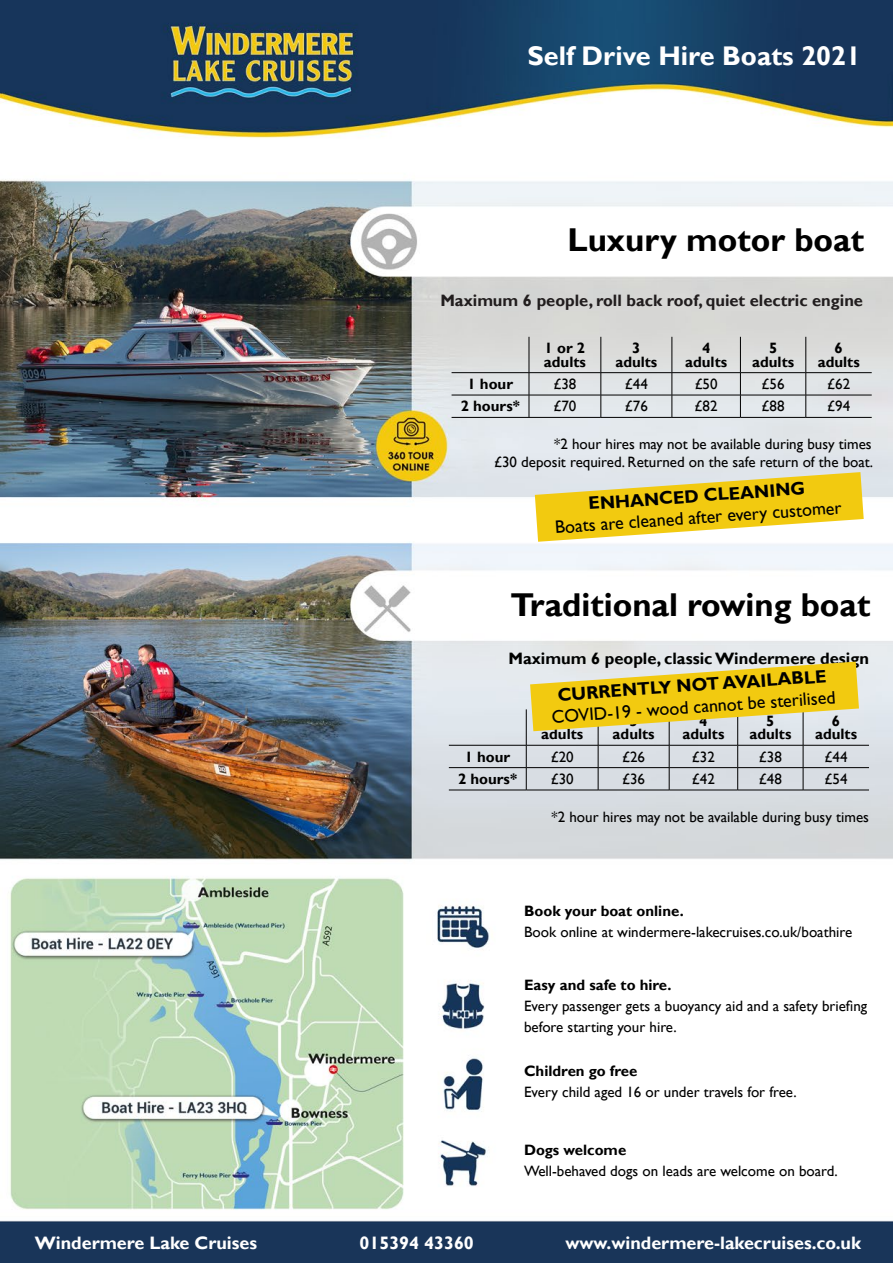
<style>
.page{position:relative;width:893px;height:1263px;background:#fff}
.page>*{position:absolute;margin:0;border:0;box-sizing:border-box;transform-origin:0 0}
.t1{font:700 33px "Gill Sans";color:#000}
.t2{font:700 27px "Gill Sans";color:#fff}
.t3{font:700 18px "Gill Sans";color:#fff}
.t4{font:18px "Gill Sans";color:#000}
.t5{font:700 18px "Gill Sans";color:#000}
.t6{font:700 16.5px "Gill Sans";color:#211d1e}
.t7{font:700 16.5px "Gill Sans";color:#000100}
.t8{font:15px/18px "Gill Sans";color:#000;text-align:right}
.t9{font:700 15px/13.5px "Gill Sans";color:#000;text-align:center}
</style>
<div class="page">
<img style="left:0;top:0;width:893px;height:1224px">
<hr style="left:529px;top:337px;width:1px;height:35px;background:#000">
<hr style="left:601px;top:337px;width:1px;height:35px;background:#000">
<hr style="left:672px;top:337px;width:1px;height:35px;background:#000">
<hr style="left:740px;top:337px;width:1px;height:35px;background:#000">
<hr style="left:805px;top:337px;width:1px;height:35px;background:#000">
<hr style="left:452px;top:372px;width:77px;height:1px;background:#000">
<hr style="left:529px;top:372px;width:72px;height:1px;background:#000">
<hr style="left:601px;top:372px;width:71px;height:1px;background:#000">
<hr style="left:672px;top:372px;width:68px;height:1px;background:#000">
<hr style="left:740px;top:372px;width:66px;height:1px;background:#000">
<hr style="left:806px;top:372px;width:66px;height:1px;background:#000">
<hr style="left:452px;top:395px;width:77px;height:1px;background:#000">
<hr style="left:529px;top:395px;width:72px;height:1px;background:#000">
<svg style="left:529px;top:373px;width:1px;height:44px"></svg>
<hr style="left:601px;top:395px;width:71px;height:1px;background:#000">
<svg style="left:601px;top:373px;width:1px;height:44px"></svg>
<hr style="left:672px;top:395px;width:68px;height:1px;background:#000">
<svg style="left:672px;top:373px;width:1px;height:44px"></svg>
<hr style="left:740px;top:395px;width:66px;height:1px;background:#000">
<svg style="left:740px;top:373px;width:1px;height:44px"></svg>
<hr style="left:806px;top:395px;width:66px;height:1px;background:#000">
<svg style="left:805px;top:373px;width:1px;height:44px"></svg>
<hr style="left:452px;top:417px;width:77px;height:1px;background:#000">
<hr style="left:529px;top:417px;width:72px;height:1px;background:#000">
<hr style="left:601px;top:417px;width:71px;height:1px;background:#000">
<hr style="left:672px;top:417px;width:68px;height:1px;background:#000">
<hr style="left:740px;top:417px;width:66px;height:1px;background:#000">
<hr style="left:806px;top:417px;width:66px;height:1px;background:#000">
<div style="left:0;top:1224px;width:893px;height:39px;background:#193559"></div>
<hr style="left:526px;top:709px;width:1px;height:36px;background:#000">
<hr style="left:598px;top:709px;width:1px;height:36px;background:#000">
<hr style="left:669px;top:709px;width:1px;height:36px;background:#000">
<hr style="left:737px;top:709px;width:1px;height:36px;background:#000">
<hr style="left:803px;top:709px;width:1px;height:36px;background:#000">
<hr style="left:449px;top:745px;width:77px;height:1px;background:#000">
<hr style="left:526px;top:745px;width:72px;height:1px;background:#000">
<hr style="left:598px;top:745px;width:71px;height:1px;background:#000">
<hr style="left:669px;top:745px;width:69px;height:1px;background:#000">
<hr style="left:738px;top:745px;width:65px;height:1px;background:#000">
<hr style="left:803px;top:745px;width:66px;height:1px;background:#000">
<hr style="left:449px;top:767px;width:77px;height:1px;background:#000">
<hr style="left:526px;top:767px;width:72px;height:1px;background:#000">
<svg style="left:526px;top:745px;width:1px;height:45px"></svg>
<hr style="left:598px;top:767px;width:71px;height:1px;background:#000">
<svg style="left:598px;top:745px;width:1px;height:45px"></svg>
<hr style="left:669px;top:767px;width:69px;height:1px;background:#000">
<svg style="left:669px;top:745px;width:1px;height:45px"></svg>
<hr style="left:738px;top:767px;width:65px;height:1px;background:#000">
<svg style="left:737px;top:745px;width:1px;height:45px"></svg>
<hr style="left:803px;top:767px;width:66px;height:1px;background:#000">
<svg style="left:803px;top:745px;width:1px;height:45px"></svg>
<hr style="left:449px;top:790px;width:77px;height:1px;background:#000">
<hr style="left:526px;top:790px;width:72px;height:1px;background:#000">
<hr style="left:598px;top:790px;width:71px;height:1px;background:#000">
<hr style="left:669px;top:790px;width:69px;height:1px;background:#000">
<hr style="left:738px;top:790px;width:65px;height:1px;background:#000">
<hr style="left:803px;top:790px;width:66px;height:1px;background:#000">
<svg style="left:535px;top:472px;width:329px;height:70px"></svg>
<svg style="left:530px;top:662px;width:329px;height:69px"></svg>
<h2 class="t2" style="left:527px;top:40px;width:335px">Self Drive Hire Boats 2021</h2>
<h1 class="t1" style="left:567px;top:220px;width:298px">Luxury motor boat</h1>
<p class="t6" style="left:440px;top:290px;width:424px">Maximum 6 people, roll back roof, quiet electric engine</p>
<p class="t9" style="left:544px;top:342px;width:44px;text-align:left">1 or 2 adults</p>
<p class="t9" style="left:615px;top:342px;width:44px">3 adults</p>
<p class="t9" style="left:685px;top:342px;width:44px">4 adults</p>
<p class="t9" style="left:752px;top:342px;width:44px">5 adults</p>
<p class="t9" style="left:818px;top:342px;width:44px">6 adults</p>
<p class="t9" style="left:467px;top:378px;width:47px">1 hour</p>
<p class="t8" style="left:553px;top:375px;width:24px">£38</p>
<p class="t8" style="left:625px;top:375px;width:24px">£44</p>
<p class="t8" style="left:695px;top:375px;width:24px">£50</p>
<p class="t8" style="left:762px;top:375px;width:24px">£56</p>
<p class="t8" style="left:827px;top:375px;width:24px">£62</p>
<p class="t9" style="left:461px;top:400px;width:61px">2 hours*</p>
<p class="t8" style="left:553px;top:398px;width:24px">£70</p>
<p class="t8" style="left:625px;top:398px;width:24px">£76</p>
<p class="t8" style="left:695px;top:398px;width:24px">£82</p>
<p class="t8" style="left:762px;top:398px;width:24px">£88</p>
<p class="t8" style="left:827px;top:398px;width:24px">£94</p>
<p class="t8" style="left:494px;top:436px;width:381px">*2 hour hires may not be available during busy times<br>£30 deposit required. Returned on the safe return of the boat.</p>
<p class="t5" style="left:588px;top:493px;width:219px;rotate:-4deg">ENHANCED CLEANING</p>
<p class="t4" style="left:554px;top:517px;width:289px;rotate:-4deg">Boats are cleaned after every customer</p>
<h1 class="t1" style="left:510px;top:585px;width:362px">Traditional rowing boat</h1>
<p class="t7" style="left:508px;top:648px;width:362px">Maximum 6 people, classic Windermere design</p>
<p class="t5" style="left:557px;top:684px;width:271px;rotate:-4deg">CURRENTLY NOT AVAILABLE</p>
<p class="t4" style="left:551px;top:706px;width:286px;rotate:-4deg">COVID-19 - wood cannot be sterilised</p>
<p class="t9" style="left:541px;top:714px;width:44px;text-align:left">1 or 2 adults</p>
<p class="t9" style="left:613px;top:714px;width:44px">3 adults</p>
<p class="t9" style="left:682px;top:714px;width:44px">4 adults</p>
<p class="t9" style="left:749px;top:714px;width:44px">5 adults</p>
<p class="t9" style="left:815px;top:714px;width:44px">6 adults</p>
<p class="t9" style="left:465px;top:750px;width:47px">1 hour</p>
<p class="t8" style="left:551px;top:748px;width:24px">£20</p>
<p class="t8" style="left:622px;top:748px;width:24px">£26</p>
<p class="t8" style="left:692px;top:748px;width:24px">£32</p>
<p class="t8" style="left:759px;top:748px;width:24px">£38</p>
<p class="t8" style="left:824px;top:748px;width:24px">£44</p>
<p class="t9" style="left:458px;top:772px;width:61px">2 hours*</p>
<p class="t8" style="left:551px;top:770px;width:24px">£30</p>
<p class="t8" style="left:622px;top:770px;width:24px">£36</p>
<p class="t8" style="left:692px;top:770px;width:24px">£42</p>
<p class="t8" style="left:759px;top:770px;width:24px">£48</p>
<p class="t8" style="left:824px;top:770px;width:24px">£54</p>
<p class="t8" style="left:551px;top:808px;width:319px">*2 hour hires may not be available during busy times</p>
<p class="t9" style="left:524px;top:905px;width:161px">Book your boat online.</p>
<p class="t8" style="left:524px;top:923px;width:330px">Book online at windermere-lakecruises.co.uk/boathire</p>
<p class="t9" style="left:524px;top:978px;width:149px">Easy and safe to hire.</p>
<p class="t8" style="left:524px;top:995px;width:345px;line-height:21px;text-align:left">Every passenger gets a buoyancy aid and a safety briefing before starting your hire.</p>
<p class="t9" style="left:524px;top:1064px;width:115px">Children go free</p>
<p class="t8" style="left:524px;top:1083px;width:274px">Every child aged 16 or under travels for free.</p>
<p class="t9" style="left:524px;top:1144px;width:104px">Dogs welcome</p>
<p class="t8" style="left:524px;top:1162px;width:315px">Well-behaved dogs on leads are welcome on board.</p>
<p class="t3" style="left:35px;top:1232px;width:224px">Windermere Lake Cruises</p>
<p class="t3" style="left:360px;top:1232px;width:116px">015394 43360</p>
<p class="t3" style="left:565px;top:1232px;width:297px">www.windermere-lakecruises.co.uk</p>
</div>
